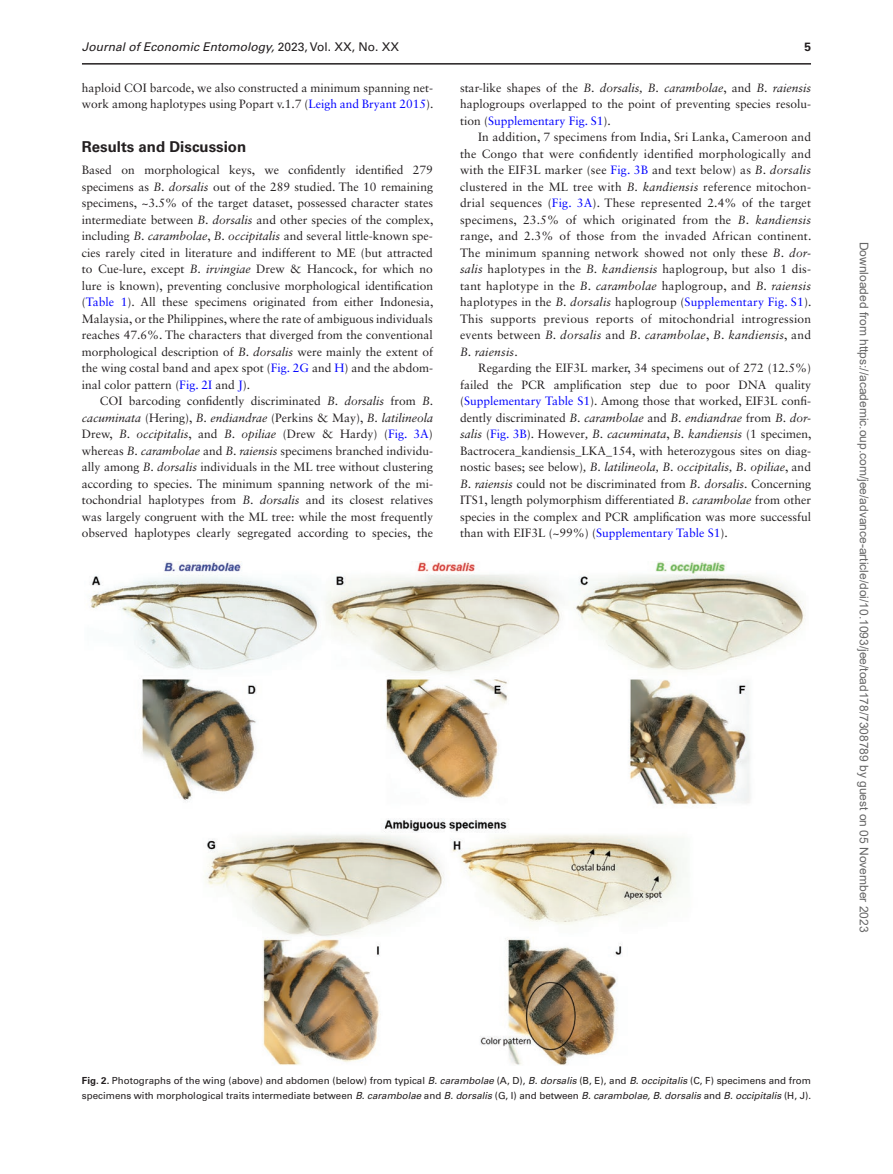
<style>
.page{position:relative;width:893px;height:1174px;background:#fff}
.page>*{position:absolute;margin:0;border:0;box-sizing:border-box;transform-origin:0 0}
.t1{font:700 15px "Univers LT Std";color:#231f20}
.t2{font:12px/16.5px "Sabon LT Std";color:#231f20;text-align:justify}
.t3{font:12px "Arial";color:#666}
.t4{font:italic 12px "Univers LT Std";color:#231f20}
.t5{font:700 12px "Univers LT Std";color:#231f20}
.t6{font:9.75px/14.2px "Univers LT Std";color:#231f20}
.s1{font-style:normal}
.s2{color:#00f}
.s3{font-style:italic}
.s4{font-weight:700}
</style>
<div class="page">
<hr style="left:82px;top:63px;width:729px;height:2px;background:#231f20">
<img style="left:90px;top:561px;width:715px;height:504px">
<p class="t4" style="left:82px;top:40px;width:319px">Journal of Economic Entomology, <span class="s1">2023, Vol. XX, No. XX</span></p>
<p class="t5" style="left:804px;top:40px;width:8px">5</p>
<p class="t2" style="left:82px;top:79px;width:353px">haploid COI barcode, we also constructed a minimum spanning net&shy;work among haplotypes using Popart v.1.7 (<span class="s2">Leigh and Bryant 2015</span>).</p>
<p class="t1" style="left:82px;top:138px;width:166px">Results and Discussion</p>
<p class="t2" style="left:82px;top:162px;width:353px">Based on morphological keys, we confidently identified 279 specimens as <span class="s3">B. dorsalis</span> out of the 289 studied. The 10 remaining specimens, ~3.5% of the target dataset, possessed character states intermediate between <span class="s3">B. dorsalis</span> and other species of the complex, including <span class="s3">B. carambolae</span>, <span class="s3">B. occipitalis</span> and several little-known spe&shy;cies rarely cited in literature and indifferent to ME (but attracted to Cue-lure, except <span class="s3">B. irvingiae</span> Drew &amp; Hancock, for which no lure is known), preventing conclusive morphological identification (<span class="s2">Table 1</span>). All these specimens originated from either Indonesia, Malaysia, or the Philippines, where the rate of ambiguous individuals reaches 47.6%. The characters that diverged from the conventional morphological description of <span class="s3">B. dorsalis</span> were mainly the extent of the wing costal band and apex spot (<span class="s2">Fig. 2G</span> and <span class="s2">H</span>) and the abdom&shy;inal color pattern (<span class="s2">Fig. 2I</span> and <span class="s2">J</span>).</p>
<p class="t2" style="left:82px;top:393px;width:353px;text-indent:18px">COI barcoding confidently discriminated <span class="s3">B. dorsalis</span> from <span class="s3">B. cacuminata</span> (Hering), <span class="s3">B. endiandrae</span> (Perkins &amp; May), <span class="s3">B. latilineola </span>Drew, <span class="s3">B. occipitalis</span>, and <span class="s3">B. opiliae</span> (Drew &amp; Hardy) (<span class="s2">Fig. 3A</span>) whereas <span class="s3">B. carambolae</span> and <span class="s3">B. raiensis</span> specimens branched individu&shy;ally among <span class="s3">B. dorsalis</span> individuals in the ML tree without clustering according to species. The minimum spanning network of the mi&shy;tochondrial haplotypes from <span class="s3">B. dorsalis</span> and its closest relatives was largely congruent with the ML tree: while the most frequently observed haplotypes clearly segregated according to species, the</p>
<p class="t2" style="left:460px;top:79px;width:353px">star-like shapes of the <span class="s3">B. dorsalis, B. carambolae</span>, and <span class="s3">B. raiensis </span>haplogroups overlapped to the point of preventing species resolu&shy;tion (<span class="s2">Supplementary Fig. S1</span>).</p>
<p class="t2" style="left:460px;top:129px;width:353px;text-indent:18px">In addition, 7 specimens from India, Sri Lanka, Cameroon and the Congo that were confidently identified morphologically and with the EIF3L marker (see <span class="s2">Fig. 3B</span> and text below) as <span class="s3">B. dorsalis </span>clustered in the ML tree with <span class="s3">B. kandiensis</span> reference mitochon&shy;drial sequences (<span class="s2">Fig. 3A</span>). These represented 2.4% of the target specimens, 23.5% of which originated from the <span class="s3">B. kandiensis </span>range, and 2.3% of those from the invaded African continent.<br>The minimum spanning network showed not only these <span class="s3">B. dor&shy;salis</span> haplotypes in the <span class="s3">B. kandiensis</span> haplogroup, but also 1 dis&shy;tant haplotype in the <span class="s3">B. carambolae</span> haplogroup, and <span class="s3">B. raiensis </span>haplotypes in the <span class="s3">B. dorsalis</span> haplogroup (<span class="s2">Supplementary Fig. S1</span>).<br>This supports previous reports of mitochondrial introgression events between <span class="s3">B. dorsalis</span> and <span class="s3">B. carambolae</span>, <span class="s3">B. kandiensis</span>, and <span class="s3">B. raiensis</span>.</p>
<p class="t2" style="left:460px;top:360px;width:353px;text-indent:18px">Regarding the EIF3L marker, 34 specimens out of 272 (12.5%) failed the PCR amplification step due to poor DNA quality (<span class="s2">Supplementary Table S1</span>). Among those that worked, EIF3L confi&shy;dently discriminated <span class="s3">B. carambolae</span> and <span class="s3">B. endiandrae</span> from <span class="s3">B. dor&shy;salis</span> (<span class="s2">Fig. 3B</span>). However<span class="s3">, B. cacuminata</span>, <span class="s3">B. kandiensis</span> (1 specimen, Bactrocera_kandiensis_LKA_154, with heterozygous sites on diag&shy;nostic bases; see below)<span class="s3">, B. latilineola, B. occipitalis, B. opiliae</span>, and <span class="s3">B. raiensis</span> could not be discriminated from <span class="s3">B. dorsalis</span>. Concerning ITS1, length polymorphism differentiated <span class="s3">B. carambolae</span> from other species in the complex and PCR amplification was more successful than with EIF3L (~99%) (<span class="s2">Supplementary Table S1</span>).</p>
<p class="t3" style="left:868px;top:241px;width:692px;rotate:90deg">Downloaded from https://academic.oup.com/jee/advance-article/doi/10.1093/jee/toad178/7308789 by guest on 05 November 2023</p>
<p class="t6" style="left:82px;top:1073px;width:731px"><span class="s4">Fig. 2.</span> Photographs of the wing (above) and abdomen (below) from typical <span class="s3">B. carambolae</span> (A, D), <span class="s3">B. dorsalis</span> (B, E), and <span class="s3">B. occipitalis</span> (C, F) specimens and from specimens with morphological traits intermediate between <span class="s3">B. carambolae</span> and <span class="s3">B. dorsalis</span> (G, I) and between <span class="s3">B. carambolae, B. dorsalis</span> and <span class="s3">B. occipitalis</span> (H, J).</p>
</div>
